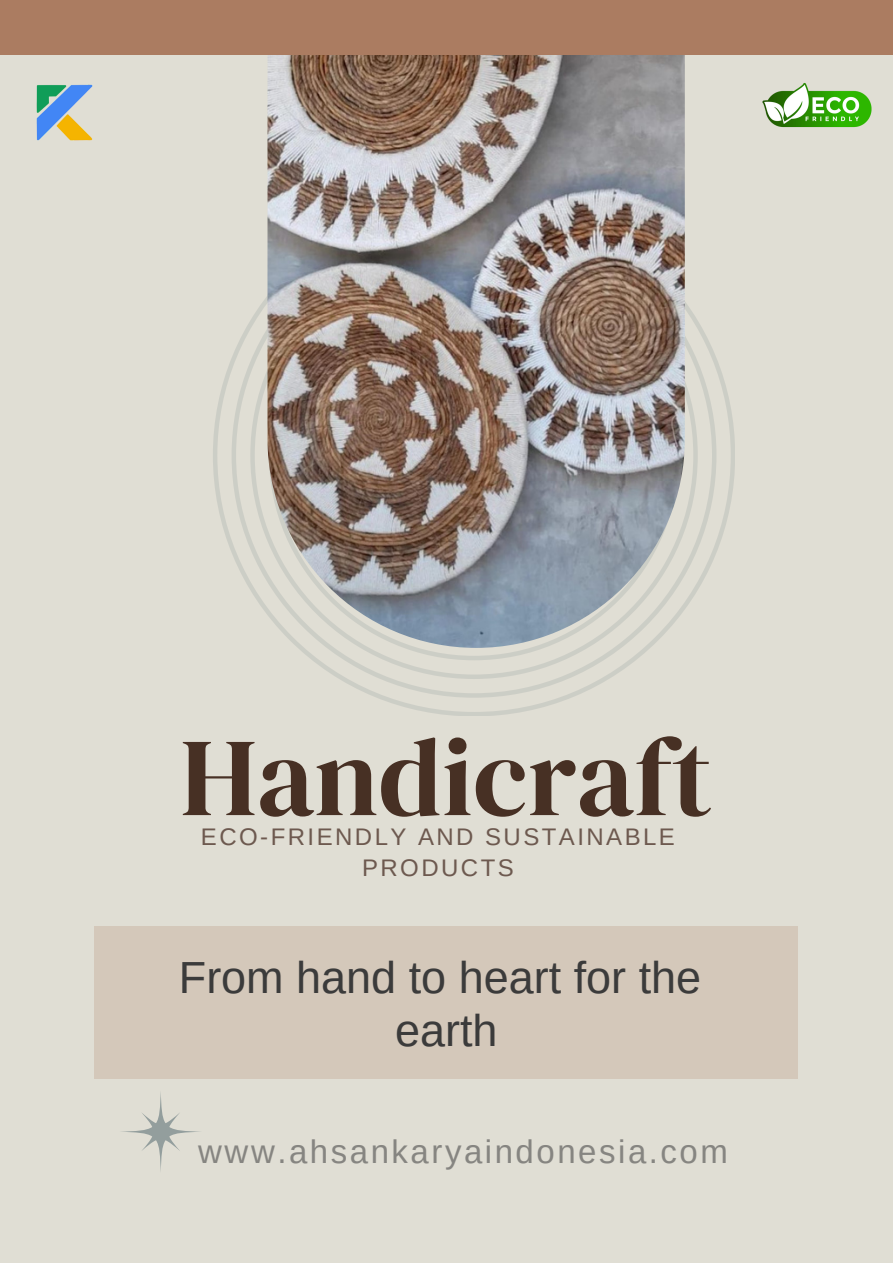
<style>
.page{position:relative;width:893px;height:1264px;background:#fff}
.page>*{position:absolute;margin:0;border:0;box-sizing:border-box;transform-origin:0 0}
.t1{font:110.85px "DM Serif Display";color:#473024}
.t2{font:45px "Arimo";color:#3b3b3b}
.t3{font:33px "Arimo";letter-spacing:.075em;color:#868581}
.t4{font:24px/30.3px "Arimo";letter-spacing:.105em;color:#6d594f;text-align:center}
</style>
<div class="page">
<div style="left:0;top:0;width:892px;height:1262px;background:#e0ded4"></div>
<svg style="left:213px;top:194px;width:521px;height:522px"></svg>
<img style="left:267px;top:54px;width:417px;height:594px">
<div style="left:0;top:0;width:892px;height:54px;background:#ab7c61"></div>
<div style="left:94px;top:925px;width:704px;height:153px;background:#d4c8ba"></div>
<svg style="left:121px;top:1092px;width:79px;height:79px"></svg>
<img style="left:762px;top:83px;width:110px;height:45px">
<img style="left:36px;top:84px;width:57px;height:57px">
<p class="t1" style="left:180px;top:700px;width:533px">Handicraft</p>
<p class="t4" style="left:201px;top:821px;width:475px">ECO-FRIENDLY AND SUSTAINABLE<br>PRODUCTS</p>
<p class="t2" style="left:179px;top:952px;width:524px">From hand to heart for the</p>
<p class="t2" style="left:395px;top:1005px;width:104px">earth</p>
<p class="t3" style="left:198px;top:1132px;width:531px">www.ahsankaryaindonesia.com</p>
</div>
